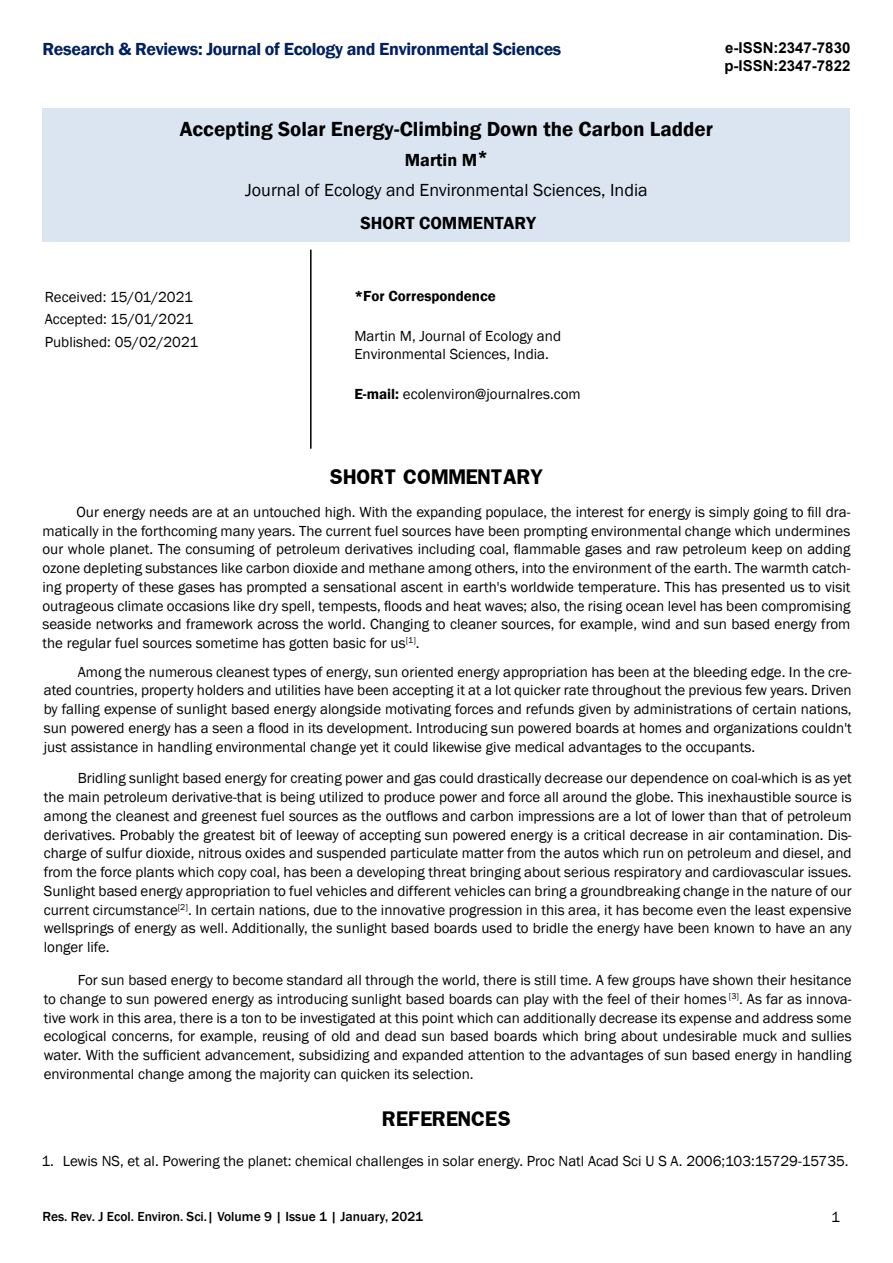
<style>
.page{position:relative;width:893px;height:1263px;background:#fff}
.page>*{position:absolute;margin:0;border:0;box-sizing:border-box;transform-origin:0 0}
.t1{font:600 21px "Franklin Gothic";color:#000}
.t2{font:600 18px "Franklin Gothic";letter-spacing:-.02em;color:#002060}
.t3{font:18px "Franklin Gothic";color:#000}
.t4{font:700 18px "Franklin";color:#000}
.t5{font:600 18px "Franklin Gothic";color:#000}
.t6{font:15px/18.8px "Franklin Gothic";color:#000;text-align:justify}
.t7{font:700 15px/18px "Arial";color:#000}
.t8{font:600 15px "Franklin Gothic";color:#000}
.t9{font:500 13.5px "Franklin Gothic";color:#000}
.s1{font-size:17.7px}
.s2{font-weight:600}
</style>
<div class="page">
<hr style="left:310px;top:250px;width:2px;height:199px;background:#000">
<div style="left:43px;top:108px;width:807px;height:101px;background:#dbe5f1"></div>
<div style="left:43px;top:210px;width:807px;height:32px;background:#dbe5f1"></div>
<p class="t2" style="left:43px;top:38px;width:520px">Research &amp; Reviews: Journal of Ecology and Environmental Science<span class="s1">s</span></p>
<p class="t7" style="left:724px;top:39px;width:127px">e-ISSN:2347-7830 p-ISSN:2347-7822</p>
<h1 class="t1" style="left:180px;top:116px;width:535px">Accepting Solar Energy-Climbing Down the Carbon Ladder</h1>
<p class="t5" style="left:405px;top:149px;width:85px">Martin M*</p>
<p class="t3" style="left:245px;top:179px;width:404px">Journal of Ecology and Environmental Sciences, India</p>
<p class="t5" style="left:360px;top:212px;width:177px">SHORT COMMENTARY</p>
<p class="t6" style="left:45px;top:286px;width:155px;line-height:22.5px;text-align:left">Received: 15/01/2021<br>Accepted: 15/01/2021<br>Published: 05/02/2021</p>
<p class="t8" style="left:354px;top:286px;width:143px">*For Correspondence</p>
<p class="t6" style="left:354px;top:327px;width:208px">Martin M, Journal of Ecology and<br>Environmental Sciences, India.</p>
<p class="t6" style="left:354px;top:385px;width:228px"><span class="s2">E-mail:</span> ecolenviron@journalres.com</p>
<p class="t4" style="left:329px;top:464px;width:216px">SHORT COMMENTARY</p>
<p class="t6" style="left:42px;top:503px;width:809px;text-indent:34px">Our energy needs are at an untouched high. With the expanding populace, the interest for energy is simply going to fill dra&shy;matically in the forthcoming many years. The current fuel sources have been prompting environmental change which undermines our whole planet. The consuming of petroleum derivatives including coal, flammable gases and raw petroleum keep on adding ozone depleting substances like carbon dioxide and methane among others, into the environment of the earth. The warmth catch&shy;ing property of these gases has prompted a sensational ascent in earth's worldwide temperature. This has presented us to visit outrageous climate occasions like dry spell, tempests, floods and heat waves; also, the rising ocean level has been compromising seaside networks and framework across the world. Changing to cleaner sources, for example, wind and sun based energy from the regular fuel sources sometime has gotten basic for us<sup>[1]</sup>.</p>
<p class="t6" style="left:44px;top:662px;width:809px;text-indent:34px">Among the numerous cleanest types of energy, sun oriented energy appropriation has been at the bleeding edge. In the cre&shy;ated countries, property holders and utilities have been accepting it at a lot quicker rate throughout the previous few years. Driven by falling expense of sunlight based energy alongside motivating forces and refunds given by administrations of certain nations, sun powered energy has a seen a flood in its development. Introducing sun powered boards at homes and organizations couldn't just assistance in handling environmental change yet it could likewise give medical advantages to the occupants.</p>
<p class="t6" style="left:44px;top:769px;width:809px;text-indent:34px">Bridling sunlight based energy for creating power and gas could drastically decrease our dependence on coal-which is as yet the main petroleum derivative-that is being utilized to produce power and force all around the globe. This inexhaustible source is among the cleanest and greenest fuel sources as the outflows and carbon impressions are a lot of lower than that of petroleum derivatives. Probably the greatest bit of leeway of accepting sun powered energy is a critical decrease in air contamination. Dis&shy;charge of sulfur dioxide, nitrous oxides and suspended particulate matter from the autos which run on petroleum and diesel, and from the force plants which copy coal, has been a developing threat bringing about serious respiratory and cardiovascular issues.<br>Sunlight based energy appropriation to fuel vehicles and different vehicles can bring a groundbreaking change in the nature of our current circumstance<sup>[2]</sup>. In certain nations, due to the innovative progression in this area, it has become even the least expensive wellsprings of energy as well. Additionally, the sunlight based boards used to bridle the energy have been known to have an any longer life.</p>
<p class="t6" style="left:44px;top:971px;width:809px;text-indent:34px">For sun based energy to become standard all through the world, there is still time. A few groups have shown their hesitance to change to sun powered energy as introducing sunlight based boards can play with the feel of their homes <sup>[3]</sup>. As far as innova&shy;tive work in this area, there is a ton to be investigated at this point which can additionally decrease its expense and address some ecological concerns, for example, reusing of old and dead sun based boards which bring about undesirable muck and sullies water. With the sufficient advancement, subsidizing and expanded attention to the advantages of sun based energy in handling environmental change among the majority can quicken its selection.</p>
<p class="t4" style="left:382px;top:1106px;width:130px">REFERENCES</p>
<p class="t6" style="left:41px;top:1152px;width:809px">1. Lewis NS, et al. Powering the planet: chemical challenges in solar energy. Proc Natl Acad Sci U S A. 2006;103:15729-15735.</p>
<p class="t9" style="left:43px;top:1208px;width:382px">Res. Rev. J Ecol. Environ. Sci.| Volume 9 | Issue 1 | January, 2021</p>
<p class="t6" style="left:831px;top:1208px;width:10px">1</p>
</div>
